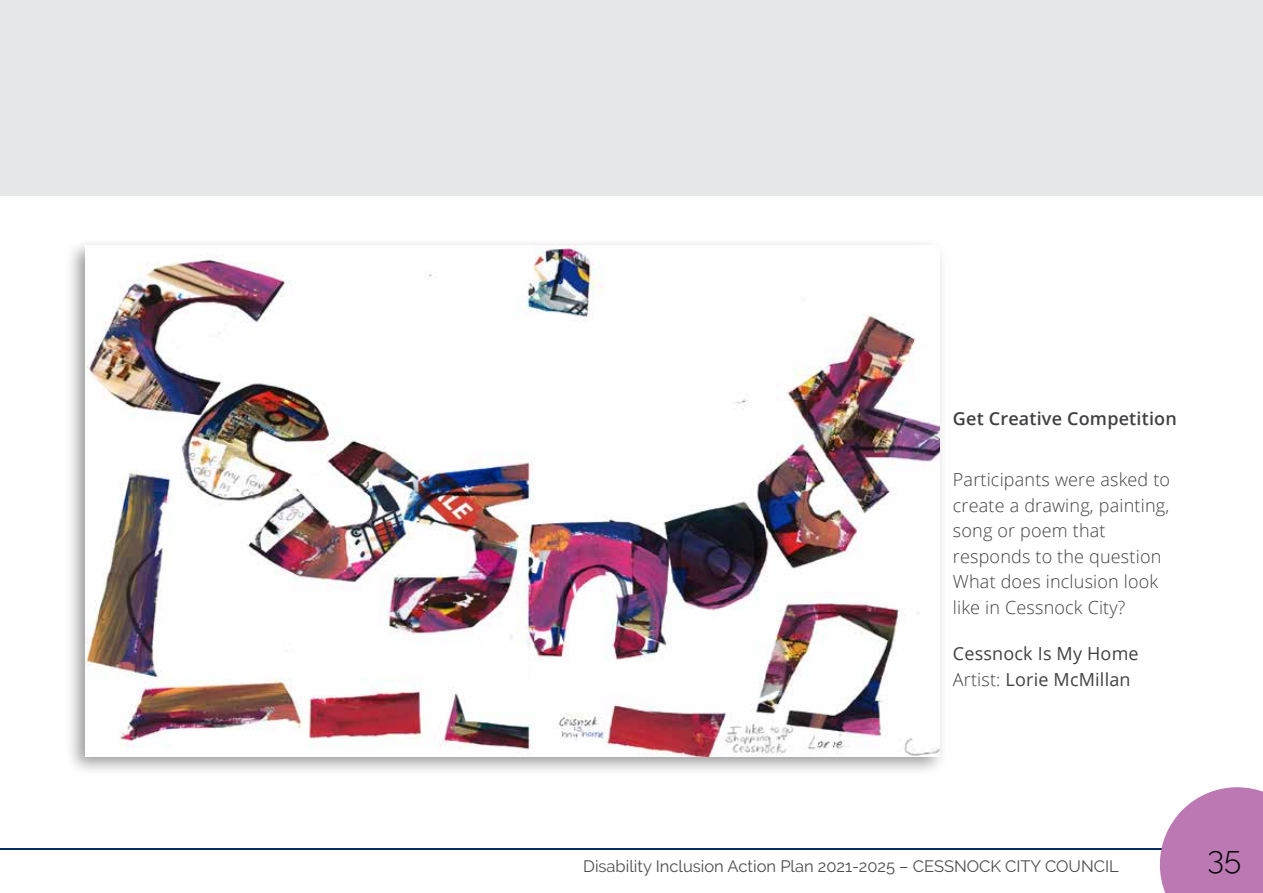
<style>
.page{position:relative;width:1263px;height:893px;background:#fff}
.page>*{position:absolute;margin:0;border:0;box-sizing:border-box;transform-origin:0 0}
.t1{font:300 31.5px "Raleway";color:#000}
.Body_Text{font:300 18px/25.5px "Open Sans";letter-spacing:.01em;color:#414042}
.Body_Text-2{font:18px/25.5px "Open Sans";letter-spacing:.01em;color:#414042}
.Body_Text-3{font:600 18px "Open Sans";letter-spacing:.01em;color:#414042}
.t2{font:16.5px "Raleway";color:#4d4d4f}
.s1{font-weight:300}
</style>
<div class="page">
<div style="left:0;top:0;width:1263px;height:196px;background:#e6e7e8"></div>
<div style="left:65px;top:238px;width:882px;height:538px;background:#000;opacity:.4"></div>
<img style="left:85px;top:246px;width:854px;height:510px">
<hr style="left:0;top:848px;width:1210px;height:2px;background:#002d62">
<svg style="left:1160px;top:787px;width:103px;height:106px;background:#c389bc"></svg>
<p class="Body_Text-3" style="left:953px;top:406px;width:225px">Get Creative Competition</p>
<p class="Body_Text" style="left:953px;top:467px;width:219px">Participants were asked to create a drawing, painting, song or poem that responds to the question<br>What does inclusion look like in Cessnock City?</p>
<p class="Body_Text-2" style="left:953px;top:640px;width:187px">Cessnock Is My Home<br><span class="s1">Artist:</span> Lorie McMillan</p>
<p class="t2" style="left:583px;top:857px;width:537px">Disability Inclusion Action Plan 2021-2025 – CESSNOCK CITY COUNCIL</p>
<h1 class="t1" style="left:1207px;top:839px;width:35px">35</h1>
</div>
